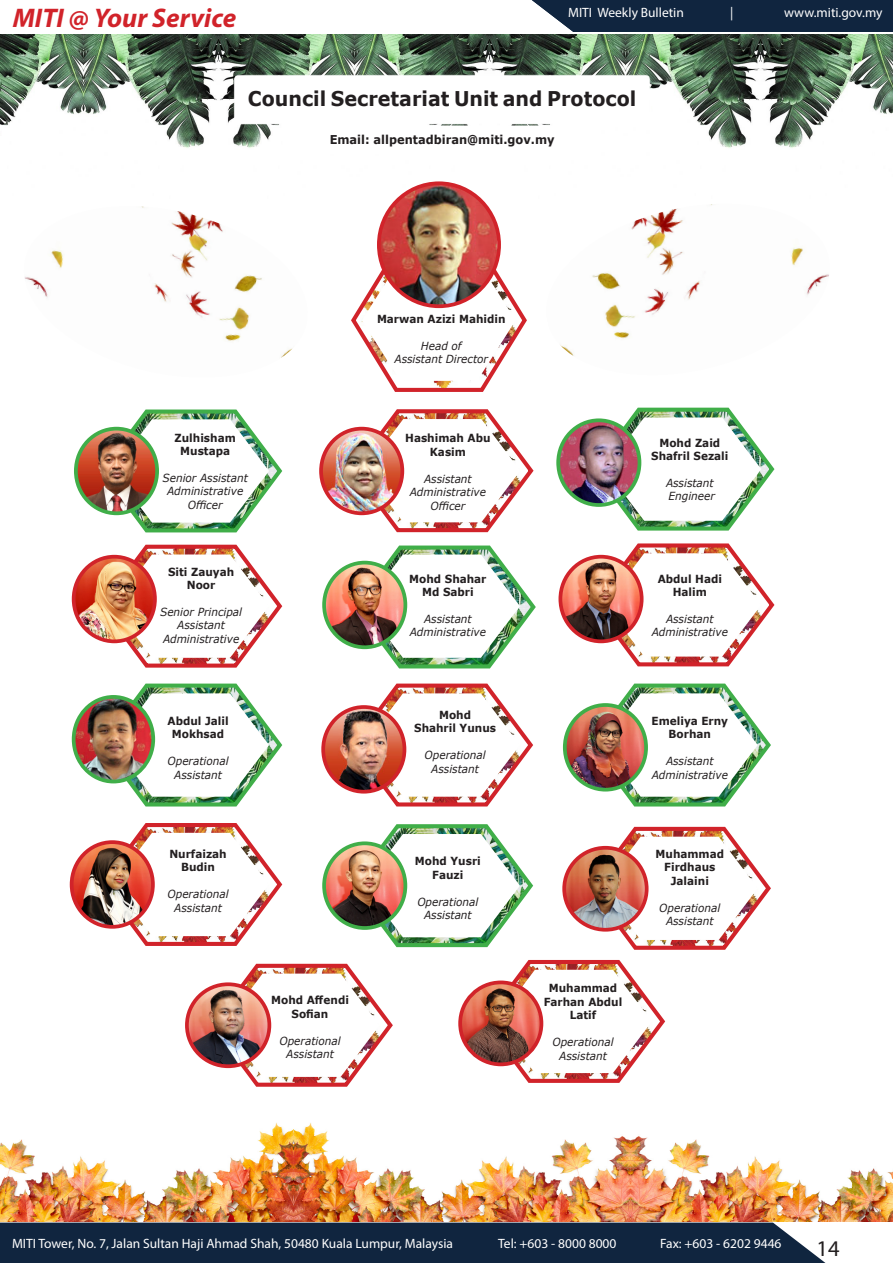
<style>
.page{position:relative;width:893px;height:1263px;background:#fff}
.page>*{position:absolute;margin:0;border:0;box-sizing:border-box;transform-origin:0 0}
.t1{font:italic 700 27px "Myriad Pro";color:#d1232a}
.t2{font:22.5px "Myriad Pro";color:#231f20}
.t3{font:700 20.25px "Verdana";color:#231f20;scale:.94 1}
.t4{font:13.5px "Myriad Pro";color:#fff}
.t5{font:700 12.15px "Verdana";color:#231f20;scale:.94 1}
.t6{font:italic 11.25px "Verdana";color:#231f20;scale:.94 1}
.t7{font:700 11.25px "Verdana";color:#231f20;scale:.94 1}
</style>
<div class="page">
<div style="left:0;top:1222px;width:826px;height:41px;background:#10253f"></div>
<div style="left:532px;top:0;width:361px;height:31px;background:#10253f"></div>
<img style="left:0;top:34px;width:893px;height:114px">
<svg style="left:353px;top:683px;width:180px;height:124px"></svg>
<svg style="left:101px;top:544px;width:182px;height:124px"></svg>
<svg style="left:591px;top:543px;width:184px;height:124px"></svg>
<svg style="left:348px;top:409px;width:186px;height:124px"></svg>
<svg style="left:101px;top:823px;width:670px;height:264px"></svg>
<svg style="left:100px;top:683px;width:183px;height:124px"></svg>
<svg style="left:593px;top:683px;width:178px;height:124px"></svg>
<img style="left:351px;top:545px;width:185px;height:124px">
<svg style="left:591px;top:407px;width:184px;height:124px"></svg>
<svg style="left:103px;top:409px;width:180px;height:124px"></svg>
<img style="left:74px;top:697px;width:79px;height:84px">
<div style="left:72px;top:695px;width:83px;height:88px;border:4px solid #40ae49;border-radius:50%"></div>
<img style="left:74px;top:557px;width:81px;height:84px">
<div style="left:72px;top:555px;width:85px;height:88px;border:4px solid #d1232a;border-radius:50%"></div>
<img style="left:559px;top:420px;width:80px;height:85px">
<div style="left:556px;top:418px;width:85px;height:89px;border:4px solid #40ae49;border-radius:50%"></div>
<img style="left:561px;top:557px;width:81px;height:84px">
<div style="left:558px;top:555px;width:85px;height:88px;border:4px solid #d1232a;border-radius:50%"></div>
<img style="left:323px;top:707px;width:81px;height:85px">
<div style="left:321px;top:705px;width:85px;height:88px;border:4px solid #d1232a;border-radius:50%"></div>
<img style="left:565px;top:705px;width:81px;height:85px">
<div style="left:563px;top:703px;width:85px;height:88px;border:4px solid #40ae49;border-radius:50%"></div>
<img style="left:72px;top:842px;width:81px;height:85px">
<div style="left:70px;top:840px;width:85px;height:89px;border:4px solid #d1232a;border-radius:50%"></div>
<img style="left:324px;top:843px;width:81px;height:85px">
<div style="left:322px;top:841px;width:85px;height:89px;border:4px solid #40ae49;border-radius:50%"></div>
<img style="left:564px;top:848px;width:83px;height:82px;border-radius:41px">
<div style="left:562px;top:846px;width:86px;height:85px;border:4px solid #d1232a;border-radius:50%"></div>
<img style="left:460px;top:984px;width:81px;height:80px">
<div style="left:458px;top:980px;width:85px;height:86px;border:4px solid #d1232a;border-radius:50%"></div>
<img style="left:187px;top:984px;width:82px;height:82px;border-radius:41px">
<div style="left:185px;top:982px;width:86px;height:86px;border:4px solid #d1232a;border-radius:50%"></div>
<img style="left:321px;top:429px;width:81px;height:84px">
<div style="left:319px;top:427px;width:85px;height:88px;border:4px solid #d1232a;border-radius:50%"></div>
<img style="left:324px;top:563px;width:81px;height:84px">
<div style="left:322px;top:561px;width:85px;height:88px;border:4px solid #40ae49;border-radius:50%"></div>
<img style="left:76px;top:429px;width:81px;height:84px">
<div style="left:74px;top:427px;width:85px;height:88px;border:4px solid #40ae49;border-radius:50%"></div>
<svg style="left:351px;top:253px;width:176px;height:139px"></svg>
<img style="left:379px;top:186px;width:118px;height:120px">
<div style="left:377px;top:181px;width:124px;height:127px;border:4px solid #d1232a;border-radius:50%"></div>
<div style="left:235px;top:76px;width:414px;height:47px;background:#fff;border-radius:4px"></div>
<div style="left:234px;top:74px;width:417px;height:51px;border:3px solid #fff;border-radius:4px"></div>
<div style="left:306px;top:126px;width:272px;height:28px;background:#fff;border-radius:4px"></div>
<div style="left:304px;top:125px;width:276px;height:31px;border:3px solid #fff;border-radius:4px"></div>
<img style="left:0;top:1122px;width:893px;height:99px">
<img style="left:24px;top:206px;width:269px;height:152px">
<img style="left:560px;top:204px;width:269px;height:152px">
<p class="t1" style="left:13px;top:0;width:225px">MITI @ Your Service</p>
<p class="t4" style="left:568px;top:4px;width:117px">MITI Weekly Bulletin</p>
<p class="t4" style="left:730px;top:4px;width:5px">|</p>
<p class="t4" style="left:784px;top:4px;width:100px">www.miti.gov.my</p>
<p class="t4" style="left:563px;top:8px;width:117px">MITI Weekly Bulletin</p>
<p class="t4" style="left:779px;top:8px;width:100px">www.miti.gov.my</p>
<h3 class="t3" style="left:248px;top:84px;width:415px">Council Secretariat Unit and Protocol</h3>
<p class="t5" style="left:330px;top:131px;width:241px">Email: allpentadbiran@miti.gov.my</p>
<p class="t7" style="left:175px;top:429px;width:67px">Zulhisham</p>
<p class="t7" style="left:180px;top:443px;width:55px">Mustapa</p>
<p class="t6" style="left:163px;top:470px;width:92px">Senior Assistant</p>
<p class="t6" style="left:167px;top:483px;width:83px">Administrative</p>
<p class="t6" style="left:188px;top:497px;width:38px">Officer</p>
<p class="t7" style="left:168px;top:563px;width:72px">Siti Zauyah</p>
<p class="t7" style="left:187px;top:577px;width:32px">Noor</p>
<p class="t6" style="left:160px;top:604px;width:89px">Senior Principal</p>
<p class="t6" style="left:177px;top:617px;width:52px">Assistant</p>
<p class="t6" style="left:163px;top:631px;width:83px">Administrative</p>
<p class="t7" style="left:168px;top:713px;width:67px">Abdul Jalil</p>
<p class="t7" style="left:172px;top:726px;width:57px">Mokhsad</p>
<p class="t6" style="left:168px;top:753px;width:67px">Operational</p>
<p class="t6" style="left:174px;top:767px;width:52px">Assistant</p>
<p class="t7" style="left:169px;top:846px;width:63px">Nurfaizah</p>
<p class="t7" style="left:181px;top:859px;width:38px">Budin</p>
<p class="t6" style="left:168px;top:886px;width:67px">Operational</p>
<p class="t6" style="left:174px;top:900px;width:52px">Assistant</p>
<p class="t7" style="left:377px;top:311px;width:138px">Marwan Azizi Mahidin</p>
<p class="t6" style="left:421px;top:338px;width:45px">Head of</p>
<p class="t6" style="left:394px;top:352px;width:101px">Assistant Director</p>
<p class="t7" style="left:405px;top:430px;width:92px">Hashimah Abu</p>
<p class="t7" style="left:430px;top:444px;width:40px">Kasim</p>
<p class="t6" style="left:424px;top:471px;width:52px">Assistant</p>
<p class="t6" style="left:410px;top:484px;width:83px">Administrative</p>
<p class="t6" style="left:431px;top:498px;width:38px">Officer</p>
<p class="t7" style="left:409px;top:571px;width:84px">Mohd Shahar</p>
<p class="t7" style="left:422px;top:584px;width:56px">Md Sabri</p>
<p class="t6" style="left:424px;top:611px;width:52px">Assistant</p>
<p class="t6" style="left:410px;top:624px;width:83px">Administrative</p>
<p class="t7" style="left:439px;top:707px;width:36px">Mohd</p>
<p class="t7" style="left:414px;top:720px;width:89px">Shahril Yunus</p>
<p class="t6" style="left:425px;top:747px;width:67px">Operational</p>
<p class="t6" style="left:431px;top:761px;width:52px">Assistant</p>
<p class="t7" style="left:415px;top:853px;width:72px">Mohd Yusri</p>
<p class="t7" style="left:432px;top:867px;width:35px">Fauzi</p>
<p class="t6" style="left:417px;top:894px;width:67px">Operational</p>
<p class="t6" style="left:424px;top:907px;width:52px">Assistant</p>
<p class="t7" style="left:271px;top:992px;width:84px">Mohd Affendi</p>
<p class="t7" style="left:292px;top:1006px;width:41px">Sofian</p>
<p class="t6" style="left:279px;top:1033px;width:67px">Operational</p>
<p class="t6" style="left:286px;top:1046px;width:52px">Assistant</p>
<p class="t7" style="left:659px;top:435px;width:66px">Mohd Zaid</p>
<p class="t7" style="left:651px;top:448px;width:84px">Shafril Sezali</p>
<p class="t6" style="left:666px;top:475px;width:52px">Assistant</p>
<p class="t6" style="left:668px;top:488px;width:51px">Engineer</p>
<p class="t7" style="left:658px;top:571px;width:70px">Abdul Hadi</p>
<p class="t7" style="left:673px;top:584px;width:38px">Halim</p>
<p class="t6" style="left:666px;top:611px;width:52px">Assistant</p>
<p class="t6" style="left:652px;top:624px;width:83px">Administrative</p>
<p class="t7" style="left:549px;top:980px;width:74px">Muhammad</p>
<p class="t7" style="left:544px;top:994px;width:85px">Farhan Abdul</p>
<p class="t7" style="left:570px;top:1007px;width:30px">Latif</p>
<p class="t6" style="left:552px;top:1034px;width:67px">Operational</p>
<p class="t6" style="left:559px;top:1048px;width:52px">Assistant</p>
<p class="t7" style="left:651px;top:713px;width:83px">Emeliya Erny</p>
<p class="t7" style="left:669px;top:726px;width:47px">Borhan</p>
<p class="t6" style="left:666px;top:753px;width:52px">Assistant</p>
<p class="t6" style="left:652px;top:767px;width:83px">Administrative</p>
<p class="t7" style="left:656px;top:846px;width:74px">Muhammad</p>
<p class="t7" style="left:664px;top:859px;width:56px">Firdhaus</p>
<p class="t7" style="left:671px;top:873px;width:42px">Jalaini</p>
<p class="t6" style="left:659px;top:900px;width:67px">Operational</p>
<p class="t6" style="left:666px;top:913px;width:52px">Assistant</p>
<p class="t4" style="left:12px;top:1235px;width:442px">MITI Tower, No. 7, Jalan Sultan Haji Ahmad Shah, 50480 Kuala Lumpur, Malaysia</p>
<p class="t4" style="left:498px;top:1235px;width:120px">Tel: +603 - 8000 8000</p>
<p class="t4" style="left:660px;top:1235px;width:123px">Fax: +603 - 6202 9446</p>
<h2 class="t2" style="left:816px;top:1234px;width:25px">14</h2>
</div>
